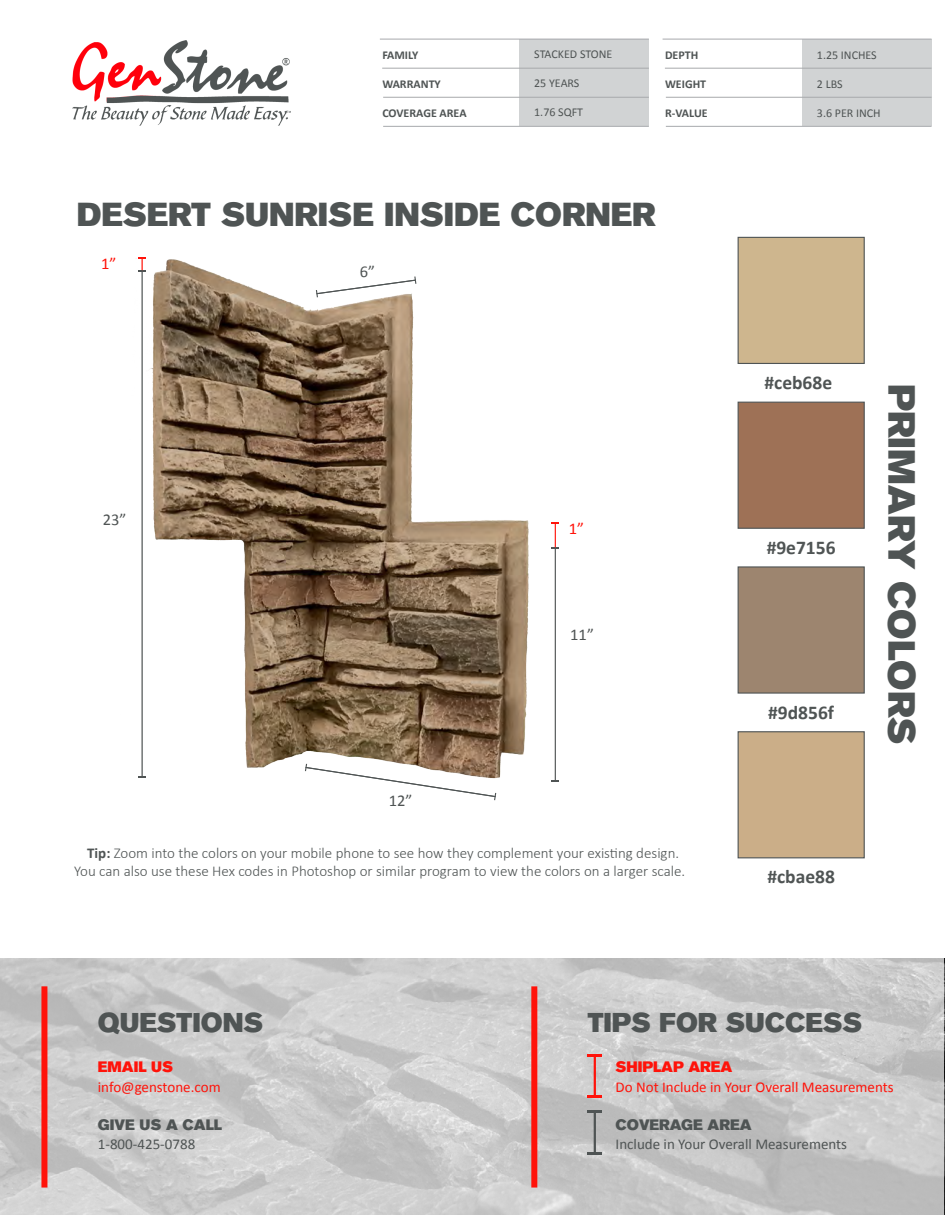
<style>
.page{position:relative;width:945px;height:1215px;background:#fff}
.page>*{position:absolute;margin:0;border:0;box-sizing:border-box;transform-origin:0 0}
.t1{font:37.5px "Akzidenz Grotesk BQ Super";color:#4f5454}
.t2{font:33px "Akzidenz Grotesk BQ Super";color:#4f5454}
.t3{font:27px "Akzidenz Grotesk BQ Super";color:#4f5454}
.t4{font:700 19.5px "Calibri";color:#4f5454}
.t5{font:16.5px "Calibri";color:#4f5454}
.t6{font:16.5px "Calibri";color:#ff130a}
.t7{font:300 15px/18px "Calibri";color:#4f5454;text-align:center}
.t8{font:15px "Calibri";color:#ff130a}
.t9{font:15px "Calibri";color:#4f5454}
.t10{font:15px "Akzidenz Grotesk BQ Super";color:#4f5454}
.t11{font:15px "Akzidenz Grotesk BQ Super";color:#ff130a}
.t12{font:12px "Calibri";color:#4f5454}
.t13{font:700 12px "Calibri";color:#4f5454}
.s1{font-weight:700}
</style>
<div class="page">
<img style="left:138px;top:236px;width:623px;height:618px">
<div style="left:520px;top:39px;width:129px;height:29px;background:#d1d3d4"></div>
<img style="left:73px;top:40px;width:217px;height:86px">
<svg style="left:0;top:959px;width:944px;height:256px;background:#cac9c9"></svg>
<hr style="left:594px;top:1055px;width:2px;height:41px;background:#ff130a">
<svg style="left:588px;top:1054px;width:14px;height:2px"></svg>
<svg style="left:588px;top:1095px;width:14px;height:2px"></svg>
<hr style="left:594px;top:1112px;width:2px;height:41px;background:#4f5454">
<svg style="left:588px;top:1152px;width:14px;height:2px"></svg>
<svg style="left:588px;top:1111px;width:14px;height:2px"></svg>
<div style="left:531px;top:986px;width:6px;height:202px;background:#ff130a"></div>
<div style="left:41px;top:986px;width:6px;height:202px;background:#ff130a"></div>
<div style="left:738px;top:402px;width:127px;height:127px;background:#9e7156;border:1px solid #4f5454"></div>
<div style="left:738px;top:566px;width:127px;height:128px;background:#9d856f;border:1px solid #4f5454"></div>
<div style="left:738px;top:731px;width:127px;height:127px;background:#cbae88;border:1px solid #4f5454"></div>
<div style="left:520px;top:68px;width:129px;height:29px;background:#d1d3d4"></div>
<div style="left:520px;top:97px;width:129px;height:29px;background:#d1d3d4"></div>
<hr style="left:383px;top:97px;width:266px;height:1px;background:#a7a9ac">
<hr style="left:383px;top:126px;width:266px;height:1px;background:#a7a9ac">
<hr style="left:382px;top:68px;width:267px;height:1px;background:#a7a9ac">
<hr style="left:380px;top:39px;width:269px;height:1px;background:#a7a9ac">
<div style="left:802px;top:39px;width:130px;height:29px;background:#d1d3d4"></div>
<div style="left:802px;top:68px;width:130px;height:29px;background:#d1d3d4"></div>
<div style="left:802px;top:97px;width:130px;height:29px;background:#d1d3d4"></div>
<hr style="left:666px;top:97px;width:266px;height:1px;background:#a7a9ac">
<hr style="left:666px;top:126px;width:266px;height:1px;background:#a7a9ac">
<hr style="left:665px;top:68px;width:267px;height:1px;background:#a7a9ac">
<hr style="left:663px;top:39px;width:269px;height:1px;background:#a7a9ac">
<div style="left:738px;top:237px;width:127px;height:127px;background:#ceb68e;border:1px solid #4f5454"></div>
<hr style="left:142px;top:271px;width:1px;height:506px;background:#4f5454">
<svg style="left:138px;top:258px;width:8px;height:13px"></svg>
<hr style="left:555px;top:548px;width:1px;height:233px;background:#4f5454">
<svg style="left:552px;top:523px;width:7px;height:25px"></svg>
<svg style="left:316px;top:276px;width:101px;height:21px"></svg>
<svg style="left:305px;top:764px;width:191px;height:36px"></svg>
<p class="t13" style="left:382px;top:48px;width:38px">FAMILY</p>
<p class="t12" style="left:534px;top:47px;width:80px">STACKED STONE</p>
<p class="t13" style="left:382px;top:77px;width:60px">WARRANTY</p>
<p class="t12" style="left:534px;top:76px;width:47px">25 YEARS</p>
<p class="t13" style="left:382px;top:106px;width:86px">COVERAGE AREA</p>
<p class="t12" style="left:534px;top:105px;width:50px">1.76 SQFT</p>
<p class="t13" style="left:665px;top:48px;width:35px">DEPTH</p>
<p class="t12" style="left:817px;top:48px;width:61px">1.25 INCHES</p>
<p class="t13" style="left:665px;top:77px;width:43px">WEIGHT</p>
<p class="t12" style="left:817px;top:77px;width:27px">2 LBS</p>
<p class="t13" style="left:665px;top:106px;width:44px">R-VALUE</p>
<p class="t12" style="left:817px;top:106px;width:65px">3.6 PER INCH</p>
<h2 class="t2" style="left:77px;top:196px;width:580px">DESERT SUNRISE INSIDE CORNER</h2>
<p class="t6" style="left:101px;top:253px;width:17px">1”</p>
<p class="t5" style="left:360px;top:261px;width:17px">6”</p>
<p class="t5" style="left:103px;top:510px;width:25px">23”</p>
<p class="t5" style="left:389px;top:790px;width:25px">12”</p>
<p class="t6" style="left:569px;top:518px;width:17px">1”</p>
<p class="t5" style="left:570px;top:624px;width:25px">11”</p>
<h3 class="t4" style="left:764px;top:370px;width:69px">#ceb68e</h3>
<h3 class="t4" style="left:767px;top:535px;width:70px">#9e7156</h3>
<h3 class="t4" style="left:768px;top:700px;width:67px">#9d856f</h3>
<h1 class="t1" style="left:923px;top:384px;width:362px;rotate:90deg">PRIMARY COLORS</h1>
<p class="t7" style="left:74px;top:843px;width:612px"><span class="s1">Tip:</span> Zoom into the colors on your mobile phone to see how they complement your existing design.<br>You can also use these Hex codes in Photoshop or similar program to view the colors on a larger scale.</p>
<h3 class="t4" style="left:767px;top:864px;width:69px">#cbae88</h3>
<h3 class="t3" style="left:98px;top:1007px;width:167px">QUESTIONS</h3>
<h3 class="t3" style="left:588px;top:1007px;width:276px">TIPS FOR SUCCESS</h3>
<p class="t11" style="left:98px;top:1058px;width:77px">EMAIL US</p>
<p class="t11" style="left:616px;top:1058px;width:118px">SHIPLAP AREA</p>
<p class="t8" style="left:98px;top:1077px;width:124px">info@genstone.com</p>
<p class="t8" style="left:616px;top:1077px;width:280px">Do Not Include in Your Overall Measurements</p>
<p class="t10" style="left:98px;top:1116px;width:126px">GIVE US A CALL</p>
<p class="t10" style="left:616px;top:1116px;width:138px">COVERAGE AREA</p>
<p class="t9" style="left:98px;top:1135px;width:99px">1-800-425-0788</p>
<p class="t9" style="left:616px;top:1135px;width:233px">Include in Your Overall Measurements</p>
</div>
